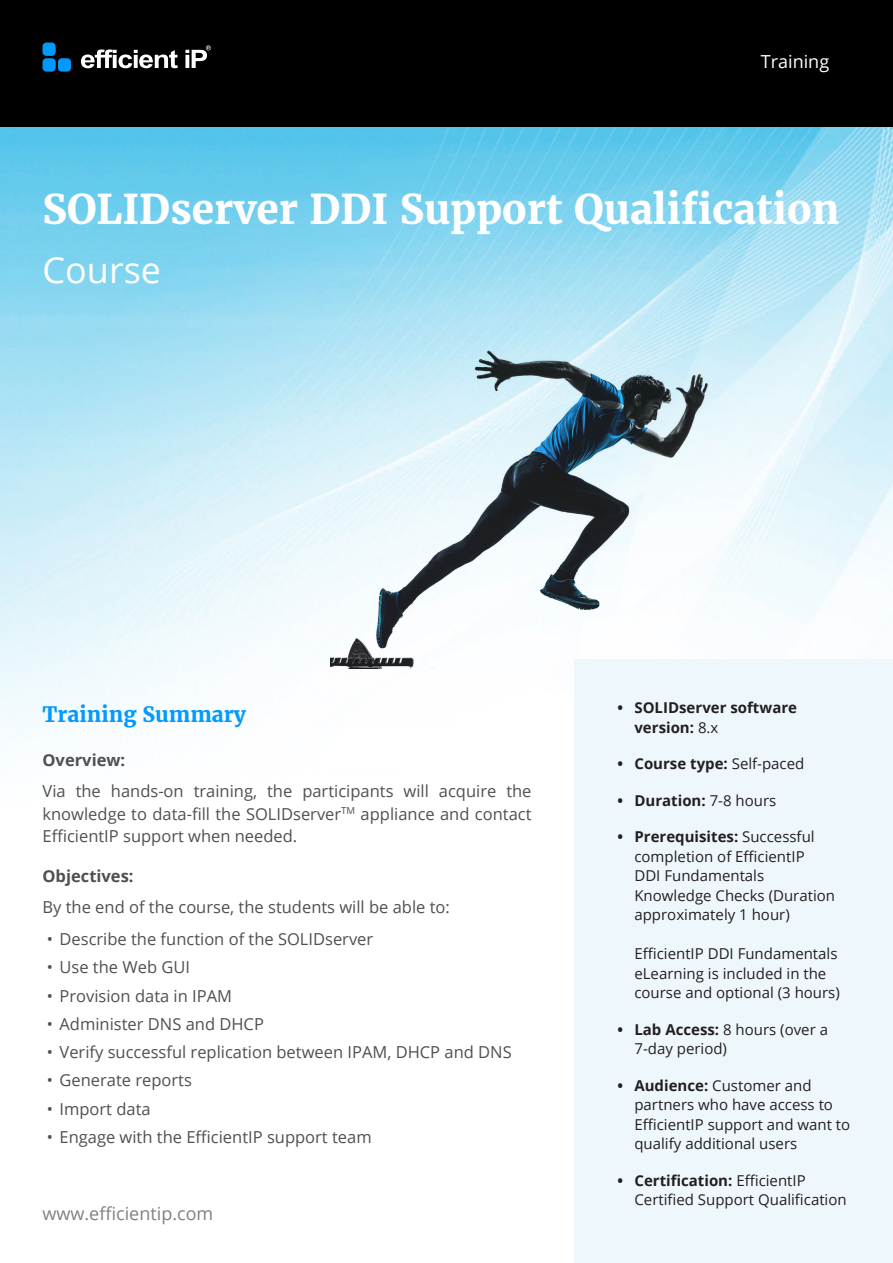
<style>
.page{position:relative;width:893px;height:1263px;background:#fff}
.page>*{position:absolute;margin:0;border:0;box-sizing:border-box;transform-origin:0 0}
.Tr_Doc_title{font:700 40.5px "Merriweather";color:#fff}
.Tr_Doc_Subtitle{font:36px "Open Sans";color:#fff}
.Blue_subtitle{font:700 21px "Merriweather";color:#039aff}
.t1{font:18px "Open Sans";color:#828081}
.t2{font:18px "Open Sans";color:#fff}
.Core_text{font:16.5px/22.5px "Open Sans";color:#505050;text-align:justify}
.Bold_Subtitle{font:700 16.5px "Open Sans";color:#505050}
.t3{font:15px/19.5px "Open Sans";color:#231f20}
.t4{font:700 15px/19.5px "Open Sans";color:#231f20}
.s1{font-weight:400}
.s2{font-weight:700}
</style>
<div class="page">
<div style="left:0;top:0;width:893px;height:135px;background:#000"></div>
<div style="left:43px;top:58px;width:13px;height:14px;background:#09f;border-radius:4px"></div>
<div style="left:43px;top:43px;width:13px;height:13px;background:#09f;border-radius:4px"></div>
<div style="left:58px;top:58px;width:13px;height:14px;background:#09f;border-radius:4px"></div>
<svg style="left:81px;top:49px;width:97px;height:19px"></svg>
<svg style="left:185px;top:45px;width:26px;height:23px"></svg>
<img style="left:0;top:128px;width:893px;height:608px">
<div style="left:574px;top:659px;width:319px;height:604px;background:#eef8fc"></div>
<img style="left:330px;top:346px;width:420px;height:323px">
<p class="t2" style="left:761px;top:49px;width:70px">Training</p>
<p class="Tr_Doc_title" style="left:43px;top:182px;width:799px">SOLIDserver DDI Support Qualification</p>
<p class="Tr_Doc_Subtitle" style="left:43px;top:245px;width:120px">Course</p>
<p class="Blue_subtitle" style="left:43px;top:701px;width:205px">Training Summary</p>
<p class="Bold_Subtitle" style="left:43px;top:748px;width:84px">Overview:</p>
<p class="Core_text" style="left:43px;top:779px;width:490px">Via the hands-on training, the participants will acquire the knowledge to data-fill the SOLIDserver<sup>TM</sup> appliance and contact EfficientIP support when needed.</p>
<p class="Bold_Subtitle" style="left:43px;top:864px;width:93px">Objectives:</p>
<p class="Core_text" style="left:43px;top:895px;width:409px">By the end of the course, the students will be able to:</p>
<p class="Core_text" style="left:47px;top:927px;width:328px">• Describe the function of the SOLIDserver</p>
<p class="Core_text" style="left:47px;top:956px;width:145px">• Use the Web GUI</p>
<p class="Core_text" style="left:47px;top:984px;width:187px">• Provision data in IPAM</p>
<p class="Core_text" style="left:47px;top:1012px;width:219px">• Administer DNS and DHCP</p>
<p class="Core_text" style="left:47px;top:1040px;width:466px">• Verify successful replication between IPAM, DHCP and DNS</p>
<p class="Core_text" style="left:47px;top:1069px;width:147px">• Generate reports</p>
<p class="Core_text" style="left:47px;top:1097px;width:105px">• Import data</p>
<p class="Core_text" style="left:47px;top:1125px;width:326px">• Engage with the EfficientIP support team</p>
<p class="t1" style="left:43px;top:1201px;width:172px">www.efficientip.com</p>
<p class="t4" style="left:634px;top:697px;width:164px;text-indent:-17px">• SOLIDserver software version: <span class="s1">8.x</span></p>
<p class="t4" style="left:617px;top:753px;width:188px">• Course type: <span class="s1">Self-paced</span></p>
<p class="t4" style="left:617px;top:790px;width:160px">• Duration: <span class="s1">7-8 hours</span></p>
<p class="t3" style="left:634px;top:826px;width:202px;text-indent:-17px"><span class="s2">• Prerequisites:</span> Successful completion of EfficientIP<br>DDI Fundamentals<br>Knowledge Checks (Duration approximately 1 hour)</p>
<p class="t3" style="left:634px;top:943px;width:207px">EfficientIP DDI Fundamentals eLearning is included in the course and optional (3 hours)</p>
<p class="t3" style="left:634px;top:1019px;width:195px;text-indent:-17px"><span class="s2">• Lab Access:</span> 8 hours (over a<br>7-day period)</p>
<p class="t3" style="left:634px;top:1075px;width:217px;text-indent:-17px"><span class="s2">• Audience:</span> Customer and partners who have access to<br>EfficientIP support and want to qualify additional users</p>
<p class="t3" style="left:634px;top:1170px;width:214px;text-indent:-17px"><span class="s2">• Certification:</span> EfficientIP<br>Certified Support Qualification</p>
</div>
